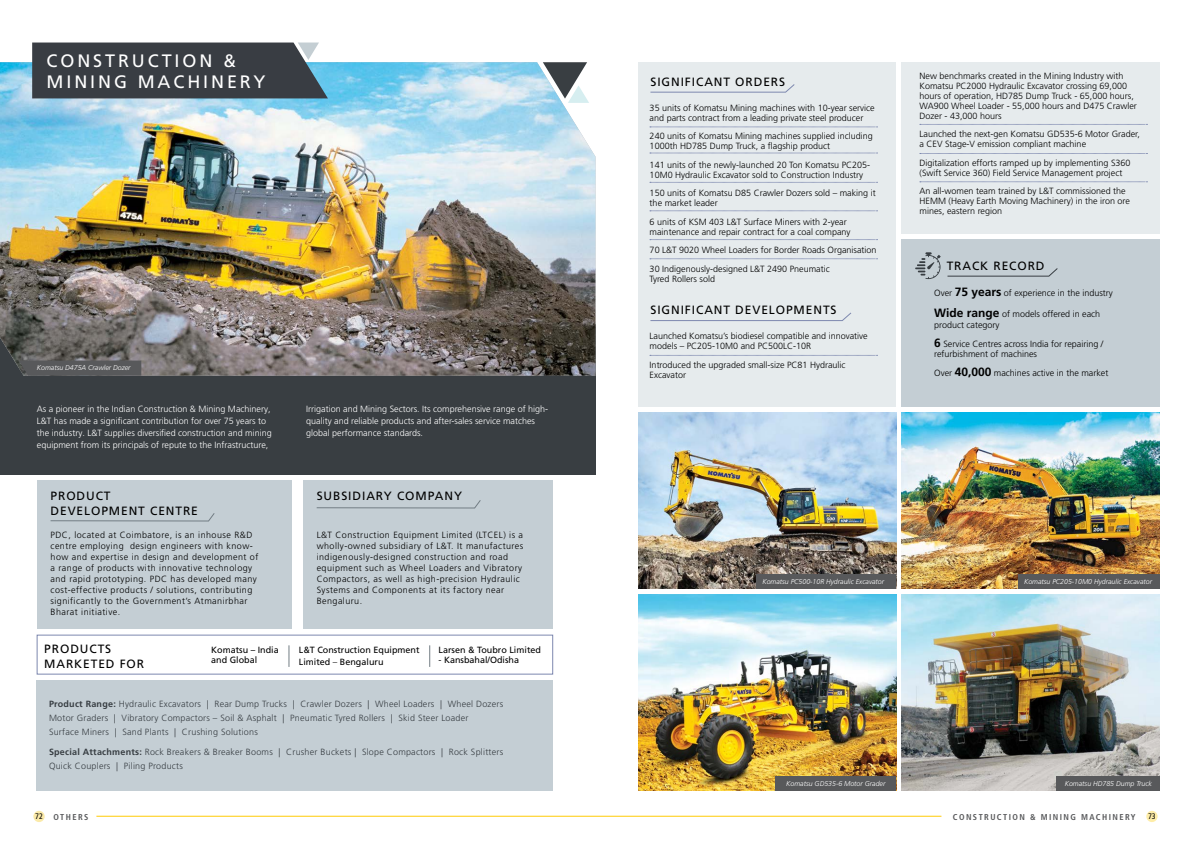
<style>
.page{position:relative;width:1191px;height:842px;background:#fff}
.page>*{position:absolute;margin:0;border:0;box-sizing:border-box;transform-origin:0 0}
.t1{font:18px/21.6px "Frutiger LT Pro";letter-spacing:.16em;color:#fff}
.t2{font:12px/14.4px "Frutiger LT Pro";letter-spacing:.075em;color:#000}
.t3{font:300 9px/10px "Frutiger LT Pro";color:#000}
.t4{font:300 9px/11px "Frutiger LT Pro";letter-spacing:.05em;color:#000}
.t5{font:300 9px/12px "Frutiger LT Pro";color:#fff}
.t6{font:300 9px/14px "Frutiger LT Pro";letter-spacing:.025em;color:#373d42}
.t7{font:9px/10.8px "Frutiger LT Pro";color:#000}
.t8{font:700 condensed 8.5px "Frutiger LT Pro";letter-spacing:.17em;color:#58595b}
.t9{font:condensed 8px "Frutiger LT Pro";color:#000}
.t10{font:italic 300 7px "Frutiger LT Pro";color:#fff}
.s1{font-weight:300}
.s2{font-weight:700}
.s3{font-weight:700;font-size:12px}
</style>
<div class="page">
<div style="left:33px;top:811px;width:12px;height:11px;background:#fbeaa9;border-radius:50%"></div>
<div style="left:1146px;top:811px;width:11px;height:11px;background:#feeda8;border-radius:50%"></div>
<div style="left:901px;top:62px;width:258px;height:172px;background:#e6ebed"></div>
<div style="left:37px;top:680px;width:516px;height:111px;background:#c4ced4"></div>
<div style="left:638px;top:62px;width:258px;height:345px;background:#e6ebed"></div>
<svg style="left:650px;top:84px;width:145px;height:9px"></svg>
<svg style="left:650px;top:312px;width:201px;height:9px"></svg>
<svg style="left:650px;top:239px;width:227px;height:1px"></svg>
<svg style="left:650px;top:259px;width:227px;height:1px"></svg>
<svg style="left:650px;top:211px;width:227px;height:1px"></svg>
<svg style="left:650px;top:182px;width:227px;height:1px"></svg>
<svg style="left:650px;top:153px;width:227px;height:1px"></svg>
<svg style="left:650px;top:127px;width:227px;height:1px"></svg>
<svg style="left:650px;top:355px;width:227px;height:1px"></svg>
<svg style="left:920px;top:124px;width:227px;height:1px"></svg>
<svg style="left:920px;top:153px;width:227px;height:1px"></svg>
<svg style="left:920px;top:182px;width:227px;height:1px"></svg>
<div style="left:901px;top:239px;width:258px;height:168px;background:#c4ced4"></div>
<div style="left:37px;top:480px;width:255px;height:149px;background:#c4ced4"></div>
<div style="left:303px;top:480px;width:250px;height:149px;background:#c4ced4"></div>
<svg style="left:915px;top:252px;width:25px;height:27px"></svg>
<svg style="left:947px;top:268px;width:111px;height:9px"></svg>
<svg style="left:50px;top:513px;width:165px;height:8px"></svg>
<svg style="left:316px;top:500px;width:165px;height:8px"></svg>
<div style="left:37px;top:635px;width:516px;height:39px;border:1px solid #7d88af"></div>
<svg style="left:289px;top:645px;width:1px;height:22px"></svg>
<svg style="left:429px;top:645px;width:1px;height:22px"></svg>
<div style="left:0;top:324px;width:595px;height:151px;background:#393e42"></div>
<img style="left:0;top:62px;width:595px;height:314px">
<svg style="left:543px;top:62px;width:46px;height:41px"></svg>
<svg style="left:32px;top:43px;width:427px;height:55px;background:#607580"></svg>
<svg style="left:19px;top:361px;width:122px;height:15px;background:#58595b"></svg>
<img style="left:901px;top:412px;width:258px;height:177px">
<img style="left:638px;top:594px;width:258px;height:197px">
<img style="left:901px;top:594px;width:258px;height:197px">
<img style="left:638px;top:412px;width:258px;height:177px">
<div style="left:775px;top:777px;width:121px;height:14px;background:#58595b"></div>
<div style="left:1056px;top:777px;width:103px;height:14px;background:#58595b"></div>
<div style="left:756px;top:574px;width:140px;height:15px;background:#58595b"></div>
<div style="left:1018px;top:574px;width:141px;height:15px;background:#58595b"></div>
<hr style="left:96px;top:816px;width:845px;height:1px;background:#ffcb05">
<h1 class="t1" style="left:47px;top:50px;width:220px">CONSTRUCTION &amp;<br>MINING MACHINERY</h1>
<p class="t10" style="left:37px;top:364px;width:95px">Komatsu D475A Crawler Dozer</p>
<p class="t5" style="left:37px;top:402px;width:236px">As a pioneer in the Indian Construction &amp; Mining Machinery, L&amp;T has made a significant contribution for over 75 years to the industry. L&amp;T supplies diversified construction and mining equipment from its principals of repute to the Infrastructure,</p>
<p class="t5" style="left:306px;top:402px;width:243px">Irrigation and Mining Sectors. Its comprehensive range of high&shy;quality and reliable products and after-sales service matches global performance standards.</p>
<h2 class="t2" style="left:51px;top:489px;width:149px">PRODUCT<br>DEVELOPMENT CENTRE</h2>
<h2 class="t2" style="left:317px;top:489px;width:147px">SUBSIDIARY COMPANY</h2>
<p class="t4" style="left:51px;top:530px;width:209px">PDC, located at Coimbatore, is an inhouse R&amp;D centre employing design engineers with know&shy;how and expertise in design and development of a range of products with innovative technology and rapid prototyping. PDC has developed many cost-effective products / solutions, contributing significantly to the Government’s Atmanirbhar Bharat initiative.</p>
<p class="t4" style="left:317px;top:530px;width:208px">L&amp;T Construction Equipment Limited (LTCEL) is a wholly-owned subsidiary of L&amp;T. It manufactures indigenously-designed construction and road equipment such as Wheel Loaders and Vibratory Compactors, as well as high-precision Hydraulic Systems and Components at its factory near Bengaluru.</p>
<h2 class="t2" style="left:44px;top:642px;width:101px">PRODUCTS<br>MARKETED FOR</h2>
<p class="t7" style="left:211px;top:644px;width:69px">Komatsu – India and Global</p>
<p class="t7" style="left:438px;top:644px;width:104px">Larsen &amp; Toubro Limited</p>
<p class="t7" style="left:299px;top:643px;width:122px;line-height:12px">L&amp;T Construction Equipment<br>Limited <span class="s1">–</span> Bengaluru</p>
<p class="t7" style="left:438px;top:655px;width:82px">- Kansbahal/Odisha</p>
<p class="t6" style="left:49px;top:697px;width:456px"><span class="s2">Product Range:</span> Hydraulic Excavators | Rear Dump Trucks | Crawler Dozers | Wheel Loaders | Wheel Dozers<br>Motor Graders | Vibratory Compactors – Soil &amp; Asphalt | Pneumatic Tyred Rollers | Skid Steer Loader<br>Surface Miners | Sand Plants | Crushing Solutions</p>
<p class="t6" style="left:49px;top:745px;width:456px"><span class="s2">Special Attachments:</span> Rock Breakers &amp; Breaker Booms | Crusher Buckets | Slope Compactors | Rock Splitters<br>Quick Couplers | Piling Products</p>
<h2 class="t2" style="left:650px;top:74px;width:136px">SIGNIFICANT ORDERS</h2>
<p class="t3" style="left:649px;top:103px;width:227px">35 units of Komatsu Mining machines with 10-year service and parts contract from a leading private steel producer</p>
<p class="t3" style="left:649px;top:131px;width:225px">240 units of Komatsu Mining machines supplied including<br>1000th HD785 Dump Truck, a flagship product</p>
<p class="t3" style="left:649px;top:160px;width:222px">141 units of the newly-launched 20 Ton Komatsu PC205-<br>10M0 Hydraulic Excavator sold to Construction Industry</p>
<p class="t3" style="left:649px;top:188px;width:228px">150 units of Komatsu D85 Crawler Dozers sold – making it the market leader</p>
<p class="t3" style="left:649px;top:217px;width:202px">6 units of KSM 403 L&amp;T Surface Miners with 2-year maintenance and repair contract for a coal company</p>
<p class="t3" style="left:649px;top:241px;width:228px;line-height:18.5px">70 L&amp;T 9020 Wheel Loaders for Border Roads Organisation<br>30 Indigenously-designed L&amp;T 2490 Pneumatic</p>
<p class="t3" style="left:649px;top:274px;width:67px">Tyred Rollers sold</p>
<h2 class="t2" style="left:650px;top:303px;width:188px">SIGNIFICANT DEVELOPMENTS</h2>
<p class="t3" style="left:649px;top:331px;width:220px">Launched Komatsu’s biodiesel compatible and innovative models – PC205-10M0 and PC500LC-10R</p>
<p class="t3" style="left:649px;top:360px;width:197px">Introduced the upgraded small-size PC81 Hydraulic<br>Excavator</p>
<p class="t3" style="left:919px;top:71px;width:219px">New benchmarks created in the Mining Industry with Komatsu PC2000 Hydraulic Excavator crossing 69,000 hours of operation, HD785 Dump Truck - 65,000 hours, WA900 Wheel Loader - 55,000 hours and D475 Crawler Dozer - 43,000 hours</p>
<p class="t3" style="left:919px;top:129px;width:222px">Launched the next-gen Komatsu GD535-6 Motor Grader, a CEV Stage-V emission compliant machine</p>
<p class="t3" style="left:919px;top:158px;width:212px">Digitalization efforts ramped up by implementing S360 (Swift Service 360) Field Service Management project</p>
<p class="t3" style="left:919px;top:186px;width:212px">An all-women team trained by L&amp;T commissioned the<br>HEMM (Heavy Earth Moving Machinery) in the iron ore mines, eastern region</p>
<h2 class="t2" style="left:946px;top:258px;width:99px">TRACK RECORD</h2>
<p class="t3" style="left:934px;top:288px;width:180px">Over <span class="s3">75 years</span> of experience in the industry</p>
<p class="t3" style="left:934px;top:308px;width:168px;line-height:10.8px"><span class="s3">Wide range</span> of models offered in each product category</p>
<p class="t3" style="left:934px;top:338px;width:171px;line-height:10.4px"><span class="s3">6</span> Service Centres across India for repairing / refurbishment of machines</p>
<p class="t3" style="left:934px;top:368px;width:176px">Over <span class="s3">40,000</span> machines active in the market</p>
<p class="t10" style="left:762px;top:577px;width:123px">Komatsu PC500-10R Hydraulic Excavator</p>
<p class="t10" style="left:1024px;top:577px;width:129px">Komatsu PC205-10M0 Hydraulic Excavator</p>
<p class="t10" style="left:786px;top:779px;width:101px">Komatsu GD535-6 Motor Grader</p>
<p class="t10" style="left:1064px;top:779px;width:89px">Komatsu HD785 Dump Truck</p>
<p class="t8" style="left:54px;top:812px;width:36px">OTHERS</p>
<p class="t8" style="left:953px;top:812px;width:184px">CONSTRUCTION &amp; MINING MACHINERY</p>
<p class="t9" style="left:35px;top:812px;width:9px">72</p>
<p class="t9" style="left:1148px;top:812px;width:9px">73</p>
</div>
